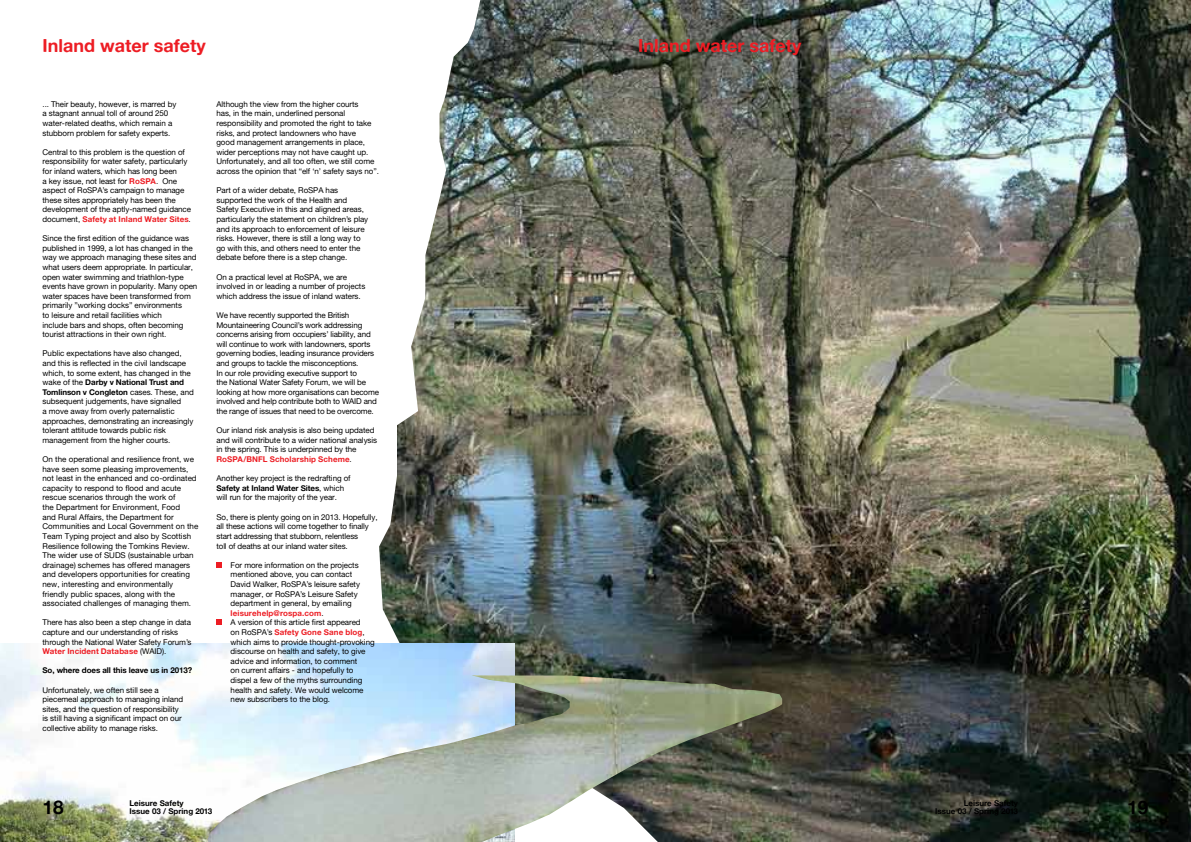
<style>
.page{position:relative;width:1191px;height:842px;background:#fff}
.page>*{position:absolute;margin:0;border:0;box-sizing:border-box;transform-origin:0 0}
.t1{font:19px "Alte Haas Grotesk Bold";color:#000}
.t2{font:18px "Alte Haas Grotesk Bold";color:#ed1d24}
.t3{font:8px/9.6px "Alte Haas Grotesk";letter-spacing:-.01em;color:#000}
.t4{font:8px/9.6px "Alte Haas Grotesk Bold";letter-spacing:-.01em;color:#000}
.t5{font:8px "Alte Haas Grotesk Bold";letter-spacing:.015em;color:#ed1d24}
.s1{font-family:"Alte Haas Grotesk Bold";color:#ed1d24}
.s2{font-family:"Alte Haas Grotesk";color:#000}
.s3{font-family:"Alte Haas Grotesk"}
</style>
<div class="page">
<img style="left:680px;top:0;width:511px;height:842px">
<img style="left:0;top:0;width:680px;height:675px">
<img style="left:0;top:644px;width:514px;height:198px">
<img style="left:208px;top:675px;width:574px;height:167px">
<svg style="left:216px;top:562px;width:6px;height:6px"></svg>
<svg style="left:216px;top:620px;width:6px;height:5px"></svg>
<h2 class="t2" style="left:43px;top:34px;width:165px">Inland water safety</h2>
<h2 class="t2" style="left:638px;top:34px;width:165px">Inland water safety</h2>
<p class="t3" style="left:43px;top:99px;width:135px">... Their beauty, however, is marred by a stagnant annual toll of around 250 water-related deaths, which remain a stubborn problem for safety experts.</p>
<p class="t3" style="left:43px;top:147px;width:150px">Central to this problem is the question of responsibility for water safety, particularly for inland waters, which has long been<br>a key issue, not least for <span class="s1">RoSPA</span>. One aspect of RoSPA’s campaign to manage these sites appropriately has been the development of the aptly-named guidance</p>
<p class="t5" style="left:43px;top:214px;width:150px"><span class="s2">document,</span> Safety at Inland Water Sites<span class="s2">.</span></p>
<p class="t3" style="left:43px;top:233px;width:156px">Since the first edition of the guidance was published in 1999, a lot has changed in the way we approach managing these sites and what users deem appropriate. In particular, open water swimming and triathlon-type events have grown in popularity. Many open water spaces have been transformed from primarily ”working docks” environments<br>to leisure and retail facilities which<br>include bars and shops, often becoming tourist attractions in their own right.</p>
<p class="t3" style="left:43px;top:349px;width:150px">Public expectations have also changed, and this is reflected in the civil landscape which, to some extent, has changed in the</p>
<p class="t4" style="left:43px;top:377px;width:153px"><span class="s3">wake of the</span> Darby v National Trust and<br>Tomlinson v Congleton <span class="s3">cases. These, and</span></p>
<p class="t3" style="left:43px;top:397px;width:152px">subsequent judgements, have signalled<br>a move away from overly paternalistic approaches, demonstrating an increasingly tolerant attitude towards public risk management from the higher courts.</p>
<p class="t3" style="left:43px;top:454px;width:157px">On the operational and resilience front, we have seen some pleasing improvements, not least in the enhanced and co-ordinated capacity to respond to flood and acute rescue scenarios through the work of<br>the Department for Environment, Food<br>and Rural Affairs, the Department for Communities and Local Government on the Team Typing project and also by Scottish Resilience following the Tomkins Review.<br>The wider use of SUDS (sustainable urban drainage) schemes has offered managers and developers opportunities for creating new, interesting and environmentally friendly public spaces, along with the associated challenges of managing them.</p>
<p class="t3" style="left:43px;top:617px;width:150px">There has also been a step change in data capture and our understanding of risks through the National Water Safety Forum’s</p>
<p class="t5" style="left:43px;top:646px;width:125px">Water Incident Database <span class="s2">(WAID).</span></p>
<p class="t4" style="left:43px;top:665px;width:151px">So, where does all this leave us in 2013?</p>
<p class="t3" style="left:43px;top:685px;width:142px">Unfortunately, we often still see a piecemeal approach to managing inland sites, and the question of responsibility is still having a significant impact on our collective ability to manage risks.</p>
<p class="t3" style="left:216px;top:99px;width:164px">Although the view from the higher courts<br>has, in the main, underlined personal responsibility and promoted the right to take risks, and protect landowners who have<br>good management arrangements in place, wider perceptions may not have caught up.<br>Unfortunately, and all too often, we still come across the opinion that “elf ‘n’ safety says no”.</p>
<p class="t3" style="left:216px;top:185px;width:153px">Part of a wider debate, RoSPA has supported the work of the Health and Safety Executive in this and aligned areas, particularly the statement on children’s play and its approach to enforcement of leisure risks. However, there is still a long way to go with this, and others need to enter the debate before there is a step change.</p>
<p class="t3" style="left:216px;top:272px;width:150px">On a practical level at RoSPA, we are involved in or leading a number of projects which address the issue of inland waters.</p>
<p class="t3" style="left:216px;top:310px;width:164px">We have recently supported the British Mountaineering Council’s work addressing concerns arising from occupiers’ liability, and will continue to work with landowners, sports governing bodies, leading insurance providers and groups to tackle the misconceptions.<br>In our role providing executive support to<br>the National Water Safety Forum, we will be looking at how more organisations can become involved and help contribute both to WAID and the range of issues that need to be overcome.</p>
<p class="t3" style="left:216px;top:425px;width:162px">Our inland risk analysis is also being updated and will contribute to a wider national analysis in the spring. This is underpinned by the</p>
<p class="t5" style="left:216px;top:454px;width:137px">RoSPA/BNFL Scholarship Scheme<span class="s2">.</span></p>
<p class="t3" style="left:216px;top:473px;width:136px">Another key project is the redrafting of</p>
<p class="t4" style="left:216px;top:483px;width:129px">Safety at Inland Water Sites<span class="s3">, which</span></p>
<p class="t3" style="left:216px;top:493px;width:122px">will run for the majority of the year.</p>
<p class="t3" style="left:216px;top:512px;width:163px">So, there is plenty going on in 2013. Hopefully, all these actions will come together to finally start addressing that stubborn, relentless<br>toll of deaths at our inland water sites.</p>
<p class="t3" style="left:231px;top:560px;width:131px">For more information on the projects mentioned above, you can contact David Walker, RoSPA’s leisure safety manager, or RoSPA’s Leisure Safety department in general, by emailing</p>
<p class="t5" style="left:231px;top:608px;width:94px">leisurehelp@rospa.com<span class="s2">.</span></p>
<p class="t3" style="left:231px;top:617px;width:131px">A version of this article first appeared</p>
<p class="t5" style="left:231px;top:627px;width:135px"><span class="s2">on RoSPA’s</span> Safety Gone Sane blog<span class="s2">,</span></p>
<p class="t3" style="left:231px;top:637px;width:145px">which aims to provide thought-provoking discourse on health and safety, to give advice and information, to comment<br>on current affairs - and hopefully to dispel a few of the myths surrounding health and safety. We would welcome new subscribers to the blog.</p>
<p class="t4" style="left:129px;top:798px;width:56px">Leisure Safety</p>
<h1 class="t1" style="left:43px;top:795px;width:23px">18</h1>
<p class="t4" style="left:129px;top:806px;width:84px">Issue 03 / Spring 2013</p>
<p class="t4" style="left:935px;top:799px;width:84px;line-height:8px;text-align:right">Leisure Safety<br>Issue 03 / Spring 2013</p>
<h1 class="t1" style="left:1127px;top:795px;width:23px">19</h1>
</div>
